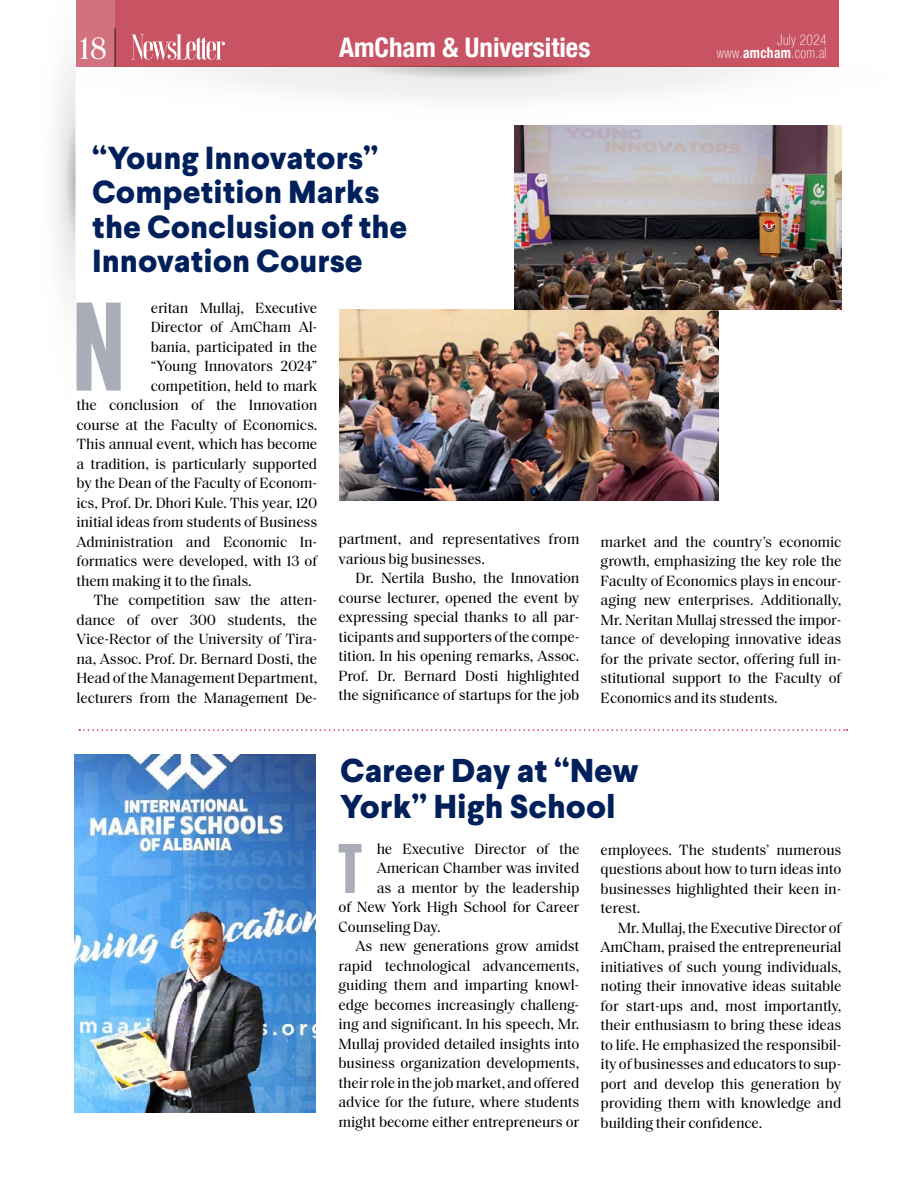
<style>
.page{position:relative;width:918px;height:1188px;background:#fff}
.page>*{position:absolute;margin:0;border:0;box-sizing:border-box;transform-origin:0 0}
.t1{font:132.15px "Knockout HTF68 Full Featherwt";color:#a9adb7}
.t2{font:73.5px "Knockout HTF68 Full Featherwt";color:#a9adb7}
.t3{font:800 33px/35.5px "Larsseit";color:#00205c}
.t4{font:800 31.8px/34.3px "Larsseit";color:#00205c}
.t5{font:31.5px "Saol Text";color:#fff}
.t6{font:700 condensed 27px "Helvetica Neue LT Com";color:#fff}
.t7{font:15px/19.5px "Saol Text";letter-spacing:-.01em;color:#000;text-align:justify}
.t8{font:100 condensed 14.85px "Helvetica Neue LT Com";letter-spacing:.025em;color:#fff;scale:.9 1}
.s1{font-weight:700}
</style>
<div class="page">
<div style="left:77px;top:0;width:762px;height:67px;background:#c85463"></div>
<img style="left:75px;top:755px;width:241px;height:357px">
<img style="left:56px;top:62px;width:20px;height:238px">
<img style="left:339px;top:309px;width:379px;height:191px">
<img style="left:514px;top:149px;width:328px;height:160px">
<svg style="left:79px;top:729px;width:769px;height:2px"></svg>
<img style="left:56px;top:67px;width:786px;height:82px">
<hr style="left:115px;top:28px;width:1px;height:39px;background:#000">
<svg style="left:131px;top:34px;width:94px;height:26px"></svg>
<div style="left:77px;top:0;width:38px;height:67px;background:#d1727e"></div>
<h3 class="t5" style="left:79px;top:25px;width:30px">18</h3>
<p class="t8" style="left:777px;top:32px;width:56px">July 2024</p>
<h3 class="t6" style="left:339px;top:31px;width:253px">AmCham &amp; Universities</h3>
<p class="t8" style="left:717px;top:44px;width:123px">www.<span class="s1">amcham</span>.com.al</p>
<h3 class="t4" style="left:92px;top:141px;width:317px">“Young Innovators”<br>Competition Marks the Conclusion of the<br>Innovation Course</h3>
<h1 class="t1" style="left:73px;top:279px;width:53px">N</h1>
<p class="t7" style="left:151px;top:297px;width:168px">eritan Mullaj, Executive</p>
<p class="t7" style="left:151px;top:316px;width:168px">Director of AmCham Al-</p>
<p class="t7" style="left:151px;top:336px;width:168px">bania, participated in the</p>
<p class="t7" style="left:151px;top:355px;width:168px">“Young Innovators 2024”</p>
<p class="t7" style="left:151px;top:375px;width:168px">competition, held to mark</p>
<p class="t7" style="left:77px;top:394px;width:242px">the conclusion of the Innovation</p>
<p class="t7" style="left:77px;top:414px;width:242px">course at the Faculty of Economics.</p>
<p class="t7" style="left:77px;top:433px;width:242px">This annual event, which has become</p>
<p class="t7" style="left:77px;top:453px;width:242px">a tradition, is particularly supported</p>
<p class="t7" style="left:77px;top:472px;width:242px">by the Dean of the Faculty of Econom-</p>
<p class="t7" style="left:77px;top:492px;width:242px">ics, Prof. Dr. Dhori Kule. This year, 120</p>
<p class="t7" style="left:77px;top:511px;width:242px">initial ideas from students of Business</p>
<p class="t7" style="left:77px;top:531px;width:242px">Administration and Economic In-</p>
<p class="t7" style="left:77px;top:550px;width:242px">formatics were developed, with 13 of</p>
<p class="t7" style="left:77px;top:570px;width:177px">them making it to the finals.</p>
<p class="t7" style="left:94px;top:589px;width:225px">The competition saw the atten-</p>
<p class="t7" style="left:77px;top:609px;width:242px">dance of over 300 students, the</p>
<p class="t7" style="left:77px;top:628px;width:242px">Vice-Rector of the University of Tira-</p>
<p class="t7" style="left:77px;top:648px;width:242px">na, Assoc. Prof. Dr. Bernard Dosti, the</p>
<p class="t7" style="left:77px;top:667px;width:242px">Head of the Management Department,</p>
<p class="t7" style="left:77px;top:687px;width:242px">lecturers from the Management De-</p>
<p class="t7" style="left:339px;top:528px;width:242px">partment, and representatives from various big businesses.</p>
<p class="t7" style="left:339px;top:567px;width:242px;text-indent:17px">Dr. Nertila Busho, the Innovation course lecturer, opened the event by expressing special thanks to all par&shy;ticipants and supporters of the compe&shy;tition. In his opening remarks, Assoc.<br>Prof. Dr. Bernard Dosti highlighted the significance of startups for the job</p>
<p class="t7" style="left:601px;top:531px;width:242px">market and the country’s economic growth, emphasizing the key role the Faculty of Economics plays in encour&shy;aging new enterprises. Additionally, Mr. Neritan Mullaj stressed the impor&shy;tance of developing innovative ideas for the private sector, offering full in&shy;stitutional support to the Faculty of Economics and its students.</p>
<h3 class="t3" style="left:340px;top:753px;width:300px">Career Day at “New<br>York” High School</h3>
<h2 class="t2" style="left:338px;top:831px;width:25px">T</h2>
<p class="t7" style="left:377px;top:838px;width:204px">he Executive Director of the</p>
<p class="t7" style="left:377px;top:858px;width:204px">American Chamber was invited</p>
<p class="t7" style="left:377px;top:877px;width:204px">as a mentor by the leadership</p>
<p class="t7" style="left:339px;top:897px;width:242px">of New York High School for Career</p>
<p class="t7" style="left:339px;top:916px;width:103px">Counseling Day.</p>
<p class="t7" style="left:356px;top:936px;width:225px">As new generations grow amidst</p>
<p class="t7" style="left:339px;top:955px;width:242px">rapid technological advancements,</p>
<p class="t7" style="left:339px;top:975px;width:242px">guiding them and imparting knowl-</p>
<p class="t7" style="left:339px;top:994px;width:242px">edge becomes increasingly challeng-</p>
<p class="t7" style="left:339px;top:1014px;width:242px">ing and significant. In his speech, Mr.</p>
<p class="t7" style="left:339px;top:1033px;width:242px">Mullaj provided detailed insights into</p>
<p class="t7" style="left:339px;top:1053px;width:242px">business organization developments,</p>
<p class="t7" style="left:339px;top:1072px;width:242px">their role in the job market, and offered</p>
<p class="t7" style="left:339px;top:1092px;width:242px">advice for the future, where students</p>
<p class="t7" style="left:339px;top:1111px;width:242px">might become either entrepreneurs or</p>
<p class="t7" style="left:601px;top:839px;width:242px">employees. The students’ numerous questions about how to turn ideas into businesses highlighted their keen in&shy;terest.</p>
<p class="t7" style="left:601px;top:917px;width:242px;text-indent:17px">Mr. Mullaj, the Executive Director of AmCham, praised the entrepreneurial initiatives of such young individuals, noting their innovative ideas suitable for start-ups and, most importantly, their enthusiasm to bring these ideas to life. He emphasized the responsibil&shy;ity of businesses and educators to sup&shy;port and develop this generation by providing them with knowledge and building their confidence.</p>
</div>
